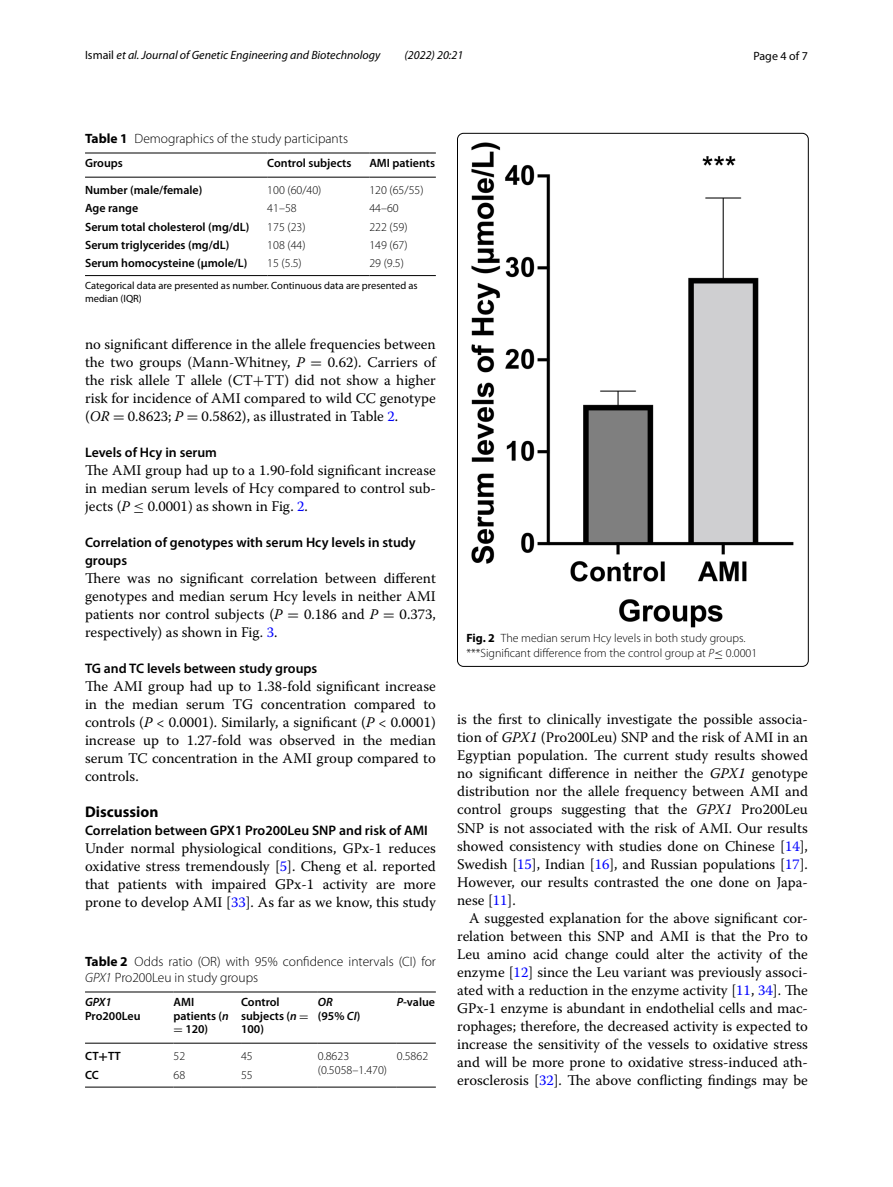
<style>
.page{position:relative;width:893px;height:1187px;background:#fff}
.page>*{position:absolute;margin:0;border:0;box-sizing:border-box;transform-origin:0 0}
.t1{font:700 15.45px "Myriad Pro";color:#000}
.t2{font:14.7px/18px "Warnock Pro";color:#000;text-align:justify}
.t3{font:600 13.8px/18px "Myriad Pro";color:#000}
.t4{font:300 13.5px/16.5px "Myriad Pro";color:#000}
.t5{font:600 12px/13.5px "Myriad Pro";color:#000}
.t6{font:300 12px/13.5px "Myriad Pro";color:#000}
.t7{font:italic 12px "Myriad Pro";color:#000}
.t8{font:12px "Myriad Pro";color:#000}
.t9{font:italic 600 12px "Myriad Pro";color:#000}
.t10{font:10.5px/12.8px "Myriad Pro";color:#000}
.s1{font-style:normal}
.s2{font-weight:700}
.s3{font-style:italic}
.s4{font-family:"MTSY"}
.s5{color:#00f}
.s6{font-family:"MTSY";font-weight:400}
.s7{font-family:"SPSMTSYB Bold";font-weight:400}
</style>
<div class="page">
<hr style="left:85px;top:153px;width:182px;height:1px;background:#000">
<hr style="left:85px;top:177px;width:182px;height:1px;background:#000">
<hr style="left:267px;top:153px;width:102px;height:1px;background:#000">
<hr style="left:267px;top:177px;width:102px;height:1px;background:#000">
<hr style="left:369px;top:153px;width:67px;height:1px;background:#000">
<hr style="left:369px;top:177px;width:67px;height:1px;background:#000">
<hr style="left:85px;top:275px;width:182px;height:1px;background:#000">
<hr style="left:267px;top:275px;width:102px;height:1px;background:#000">
<hr style="left:369px;top:275px;width:67px;height:1px;background:#000">
<hr style="left:85px;top:991px;width:88px;height:1px;background:#000">
<hr style="left:85px;top:1042px;width:88px;height:1px;background:#000">
<hr style="left:173px;top:991px;width:68px;height:1px;background:#000">
<hr style="left:173px;top:1042px;width:68px;height:1px;background:#000">
<hr style="left:241px;top:991px;width:77px;height:1px;background:#000">
<hr style="left:241px;top:1042px;width:77px;height:1px;background:#000">
<hr style="left:318px;top:991px;width:79px;height:1px;background:#000">
<hr style="left:318px;top:1042px;width:79px;height:1px;background:#000">
<hr style="left:397px;top:991px;width:39px;height:1px;background:#000">
<hr style="left:397px;top:1042px;width:39px;height:1px;background:#000">
<hr style="left:318px;top:1086px;width:79px;height:1px;background:#000">
<hr style="left:397px;top:1086px;width:39px;height:1px;background:#000">
<hr style="left:85px;top:1086px;width:88px;height:1px;background:#000">
<hr style="left:173px;top:1086px;width:68px;height:1px;background:#000">
<hr style="left:241px;top:1086px;width:77px;height:1px;background:#000">
<img style="left:472px;top:142px;width:322px;height:485px">
<p class="t7" style="left:85px;top:48px;width:297px"><span class="s1">Ismail</span> et al. Journal of Genetic Engineering and Biotechnology</p>
<p class="t7" style="left:405px;top:48px;width:60px">(2022) 20:21</p>
<p class="t8" style="left:753px;top:48px;width:56px">Page 4 of 7</p>
<p class="t4" style="left:85px;top:130px;width:264px"><span class="s2">Table 1</span> Demographics of the study participants</p>
<p class="t5" style="left:85px;top:156px;width:39px">Groups</p>
<p class="t5" style="left:267px;top:156px;width:86px">Control subjects</p>
<p class="t5" style="left:369px;top:156px;width:67px">AMI patients</p>
<p class="t5" style="left:85px;top:183px;width:119px">Number (male/female)</p>
<p class="t6" style="left:267px;top:184px;width:56px">100 (60/40)</p>
<p class="t6" style="left:369px;top:184px;width:56px">120 (65/55)</p>
<p class="t5" style="left:85px;top:201px;width:55px">Age range</p>
<p class="t6" style="left:267px;top:202px;width:31px">41–58</p>
<p class="t6" style="left:369px;top:202px;width:31px">44–60</p>
<p class="t5" style="left:85px;top:219px;width:166px">Serum total cholesterol (mg/dL)</p>
<p class="t6" style="left:267px;top:220px;width:40px">175 (23)</p>
<p class="t6" style="left:369px;top:220px;width:40px">222 (59)</p>
<p class="t5" style="left:85px;top:238px;width:146px">Serum triglycerides (mg/dL)</p>
<p class="t6" style="left:267px;top:238px;width:40px">108 (44)</p>
<p class="t6" style="left:369px;top:238px;width:40px">149 (67)</p>
<p class="t5" style="left:85px;top:256px;width:164px">Serum homocysteine (μmole/L)</p>
<p class="t6" style="left:267px;top:256px;width:36px">15 (5.5)</p>
<p class="t6" style="left:369px;top:256px;width:36px">29 (9.5)</p>
<p class="t10" style="left:85px;top:279px;width:334px">Categorical data are presented as number. Continuous data are presented as median (IQR)</p>
<p class="t2" style="left:85px;top:335px;width:352px">no significant difference in the allele frequencies between the two groups (Mann-Whitney, <span class="s3">P</span> <span class="s4">=</span> 0.62). Carriers of the risk allele T allele (CT<span class="s4">+</span>TT) did not show a higher risk for incidence of AMI compared to wild CC genotype (<span class="s3">OR</span> <span class="s4">=</span> 0.8623; <span class="s3">P</span> <span class="s4">=</span> 0.5862), as illustrated in Table <span class="s5">2</span>.</p>
<p class="t3" style="left:85px;top:443px;width:133px">Levels of Hcy in serum</p>
<p class="t2" style="left:85px;top:461px;width:352px">The AMI group had up to a 1.90-fold significant increase in median serum levels of Hcy compared to control sub&shy;jects (<span class="s3">P</span> <span class="s4">≤</span> 0.0001) as shown in Fig. <span class="s5">2</span>.</p>
<p class="t3" style="left:85px;top:533px;width:332px">Correlation of genotypes with serum Hcy levels in study groups</p>
<p class="t2" style="left:85px;top:569px;width:352px">There was no significant correlation between different genotypes and median serum Hcy levels in neither AMI patients nor control subjects (<span class="s3">P</span> <span class="s4">=</span> 0.186 and <span class="s3">P</span> <span class="s4">=</span> 0.373, respectively) as shown in Fig. <span class="s5">3</span>.</p>
<p class="t3" style="left:85px;top:659px;width:234px">TG and TC levels between study groups</p>
<p class="t2" style="left:85px;top:677px;width:352px">The AMI group had up to 1.38-fold significant increase in the median serum TG concentration compared to controls (<span class="s3">P</span> &lt; 0.0001). Similarly, a significant (<span class="s3">P</span> &lt; 0.0001) increase up to 1.27-fold was observed in the median serum TC concentration in the AMI group compared to controls.</p>
<p class="t1" style="left:85px;top:801px;width:75px">Discussion</p>
<p class="t3" style="left:85px;top:821px;width:344px">Correlation between GPX1 Pro200Leu SNP and risk of AMI</p>
<p class="t2" style="left:85px;top:839px;width:352px">Under normal physiological conditions, GPx-1 reduces oxidative stress tremendously [<span class="s5">5</span>]. Cheng et al. reported that patients with impaired GPx-1 activity are more prone to develop AMI [<span class="s5">33</span>]. As far as we know, this study</p>
<p class="t4" style="left:85px;top:952px;width:352px"><span class="s2">Table 2</span> Odds ratio (OR) with 95% confidence intervals (CI) for<br><span class="s3">GPX1</span> Pro200Leu in study groups</p>
<p class="t9" style="left:85px;top:994px;width:28px">GPX1</p>
<p class="t5" style="left:85px;top:1008px;width:57px">Pro200Leu</p>
<p class="t5" style="left:173px;top:995px;width:57px">AMI patients (<span class="s3">n </span><span class="s6">=</span> 120)</p>
<p class="t5" style="left:241px;top:995px;width:69px">Control subjects (<span class="s3">n</span> <span class="s6">=<br></span>100)</p>
<p class="t5" style="left:318px;top:995px;width:44px"><span class="s3">OR </span>(95% <span class="s3">CI</span>)</p>
<p class="t5" style="left:397px;top:995px;width:40px"><span class="s3">P-</span>value</p>
<p class="t5" style="left:85px;top:1049px;width:37px">CT<span class="s7">+</span>TT</p>
<p class="t6" style="left:173px;top:1049px;width:13px">52</p>
<p class="t6" style="left:241px;top:1049px;width:13px">45</p>
<p class="t6" style="left:318px;top:1049px;width:71px">0.8623 (0.5058–1.470)</p>
<p class="t6" style="left:397px;top:1049px;width:33px">0.5862</p>
<p class="t5" style="left:85px;top:1067px;width:15px">CC</p>
<p class="t6" style="left:173px;top:1067px;width:13px">68</p>
<p class="t6" style="left:241px;top:1067px;width:13px">55</p>
<p class="t6" style="left:466px;top:631px;width:292px;line-height:15px"><span class="s2">Fig. 2</span> The median serum Hcy levels in both study groups. ***Significant difference from the control group at <span class="s3">P</span><span class="s6">≤</span> 0.0001</p>
<p class="t2" style="left:457px;top:710px;width:352px">is the first to clinically investigate the possible associa&shy;tion of <span class="s3">GPX1</span> (Pro200Leu) SNP and the risk of AMI in an Egyptian population. The current study results showed no significant difference in neither the <span class="s3">GPX1</span> genotype distribution nor the allele frequency between AMI and control groups suggesting that the <span class="s3">GPX1</span> Pro200Leu SNP is not associated with the risk of AMI. Our results showed consistency with studies done on Chinese [<span class="s5">14</span>], Swedish [<span class="s5">15</span>], Indian [<span class="s5">16</span>], and Russian populations [<span class="s5">17</span>].<br>However, our results contrasted the one done on Japa&shy;nese [<span class="s5">11</span>].</p>
<p class="t2" style="left:457px;top:908px;width:352px;text-indent:12px">A suggested explanation for the above significant cor&shy;relation between this SNP and AMI is that the Pro to Leu amino acid change could alter the activity of the enzyme [<span class="s5">12</span>] since the Leu variant was previously associ&shy;ated with a reduction in the enzyme activity [<span class="s5">11</span>, <span class="s5">34</span>]. The GPx-1 enzyme is abundant in endothelial cells and mac&shy;rophages; therefore, the decreased activity is expected to increase the sensitivity of the vessels to oxidative stress and will be more prone to oxidative stress-induced ath&shy;erosclerosis [<span class="s5">32</span>]. The above conflicting findings may be</p>
</div>
